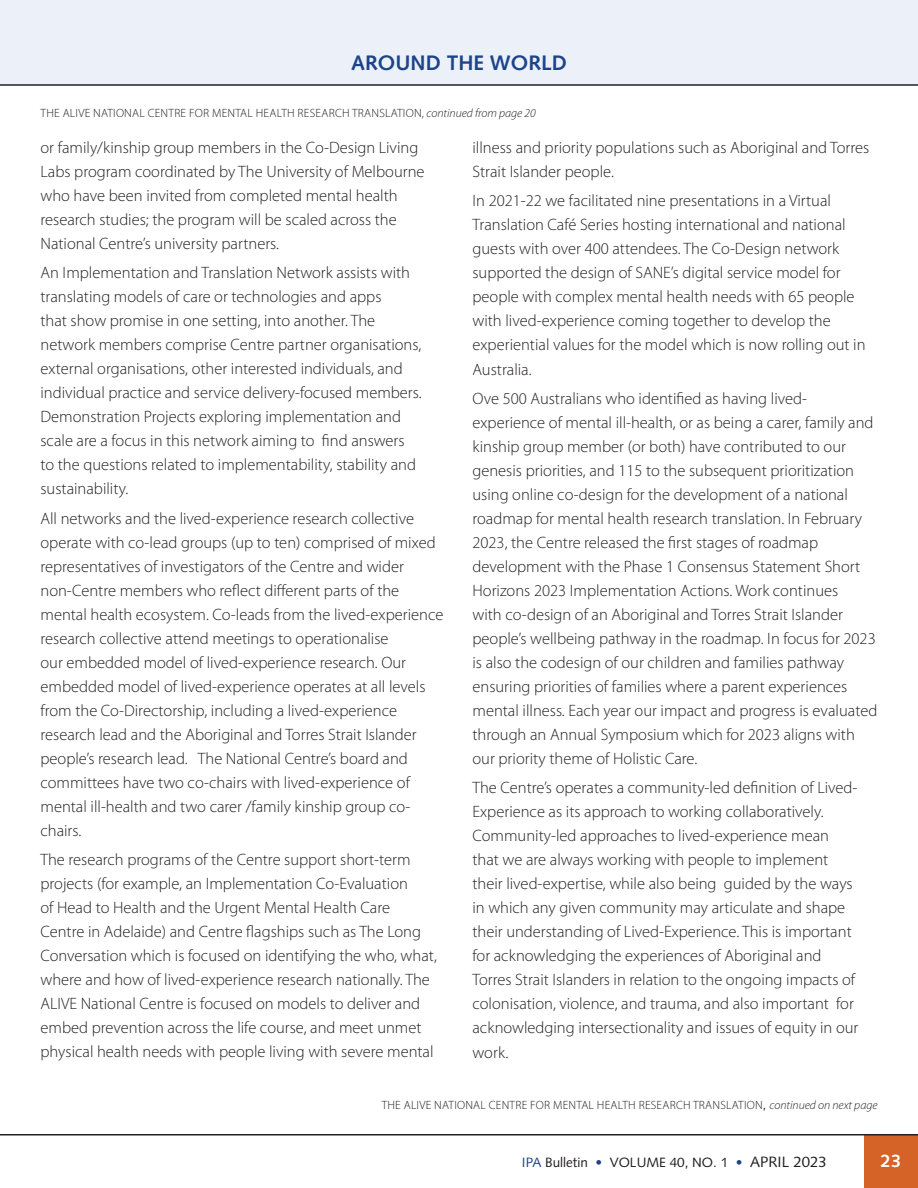
<style>
.page{position:relative;width:918px;height:1188px;background:#fff}
.page>*{position:absolute;margin:0;border:0;box-sizing:border-box;transform-origin:0 0}
.t1{font:700 21px "Syntax";color:#1c4489}
.t2{font:700 18px "Syntax";color:#fff}
.t3{font:300 16.5px/24px "Myriad Pro";color:#231f20}
.t4{font:13.5px "Syntax";color:#231f20}
.t5{font:300 12px "Myriad Pro";letter-spacing:.02em;color:#231f20}
.s1{font-style:italic}
.s2{font-family:"Syntax";font-weight:400}
.s3{color:#1c4489}
.s4{font-size:15px}
</style>
<div class="page">
<div style="left:0;top:0;width:918px;height:84px;background:#ecf0f8"></div>
<div style="left:864px;top:1135px;width:54px;height:53px;background:#d56227"></div>
<hr style="left:0;top:1134px;width:918px;height:2px;background:#231f20">
<hr style="left:0;top:84px;width:918px;height:2px;background:#231f20">
<p class="t1" style="left:351px;top:51px;width:217px">AROUND THE WORLD</p>
<p class="t5" style="left:41px;top:106px;width:496px">THE ALIVE NATIONAL CENTRE FOR MENTAL HEALTH RESEARCH TRANSLATION, <span class="s1">continued from page 20</span></p>
<p class="t3" style="left:40px;top:135px;width:386px">or family/kinship group members in the Co-Design Living Labs program coordinated by The University of Melbourne who have been invited from completed mental health research studies; the program will be scaled across the National Centre’s university partners.</p>
<p class="t3" style="left:40px;top:261px;width:383px">An Implementation and Translation Network assists with translating models of care or technologies and apps<br>that show promise in one setting, into another. The network members comprise Centre partner organisations, external organisations, other interested individuals, and individual practice and service delivery-focused members.<br>Demonstration Projects exploring implementation and scale are a focus in this network aiming to find answers to the questions related to implementability, stability and sustainability.</p>
<p class="t3" style="left:40px;top:506px;width:404px">All networks and the lived-experience research collective operate with co-lead groups (up to ten) comprised of mixed representatives of investigators of the Centre and wider non-Centre members who reflect different parts of the mental health ecosystem. Co-leads from the lived-experience research collective attend meetings to operationalise<br>our embedded model of lived-experience research. Our embedded model of lived-experience operates at all levels from the Co-Directorship, including a lived-experience research lead and the Aboriginal and Torres Strait Islander people’s research lead. The National Centre’s board and committees have two co-chairs with lived-experience of mental ill-health and two carer /family kinship group co&shy;chairs.</p>
<p class="t3" style="left:40px;top:848px;width:398px">The research programs of the Centre support short-term projects (for example, an Implementation Co-Evaluation<br>of Head to Health and the Urgent Mental Health Care Centre in Adelaide) and Centre flagships such as The Long Conversation which is focused on identifying the who, what, where and how of lived-experience research nationally. The ALIVE National Centre is focused on models to deliver and embed prevention across the life course, and meet unmet physical health needs with people living with severe mental</p>
<p class="t3" style="left:473px;top:135px;width:398px">illness and priority populations such as Aboriginal and Torres<br>Strait Islander people.</p>
<p class="t3" style="left:473px;top:189px;width:395px">In 2021-22 we facilitated nine presentations in a Virtual Translation Café Series hosting international and national guests with over 400 attendees. The Co-Design network supported the design of SANE’s digital service model for people with complex mental health needs with 65 people with lived-experience coming together to develop the experiential values for the model which is now rolling out in Australia.</p>
<p class="t3" style="left:473px;top:386px;width:406px">Ove 500 Australians who identified as having lived&shy;experience of mental ill-health, or as being a carer, family and kinship group member (or both) have contributed to our genesis priorities, and 115 to the subsequent prioritization using online co-design for the development of a national roadmap for mental health research translation. In February 2023, the Centre released the first stages of roadmap development with the Phase 1 Consensus Statement Short Horizons 2023 Implementation Actions. Work continues<br>with co-design of an Aboriginal and Torres Strait Islander people’s wellbeing pathway in the roadmap. In focus for 2023 is also the codesign of our children and families pathway ensuring priorities of families where a parent experiences mental illness. Each year our impact and progress is evaluated through an Annual Symposium which for 2023 aligns with our priority theme of Holistic Care.</p>
<p class="t3" style="left:473px;top:776px;width:388px">The Centre’s operates a community-led definition of Lived-Experience as its approach to working collaboratively.<br>Community-led approaches to lived-experience mean that we are always working with people to implement their lived-expertise, while also being guided by the ways in which any given community may articulate and shape their understanding of Lived-Experience. This is important for acknowledging the experiences of Aboriginal and Torres Strait Islanders in relation to the ongoing impacts of colonisation, violence, and trauma, and also important for acknowledging intersectionality and issues of equity in our work.</p>
<p class="t5" style="left:382px;top:1098px;width:497px">THE ALIVE NATIONAL CENTRE FOR MENTAL HEALTH RESEARCH TRANSLATION<span class="s2">,</span> <span class="s1">continued on next page</span></p>
<p class="t4" style="left:522px;top:1154px;width:306px"><span class="s3">IPA</span> Bulletin <span class="s3">•</span> VOLUME 40, NO. 1 <span class="s3">•</span> <span class="s4">APRIL 2023</span></p>
<p class="t2" style="left:881px;top:1151px;width:22px">23</p>
</div>
